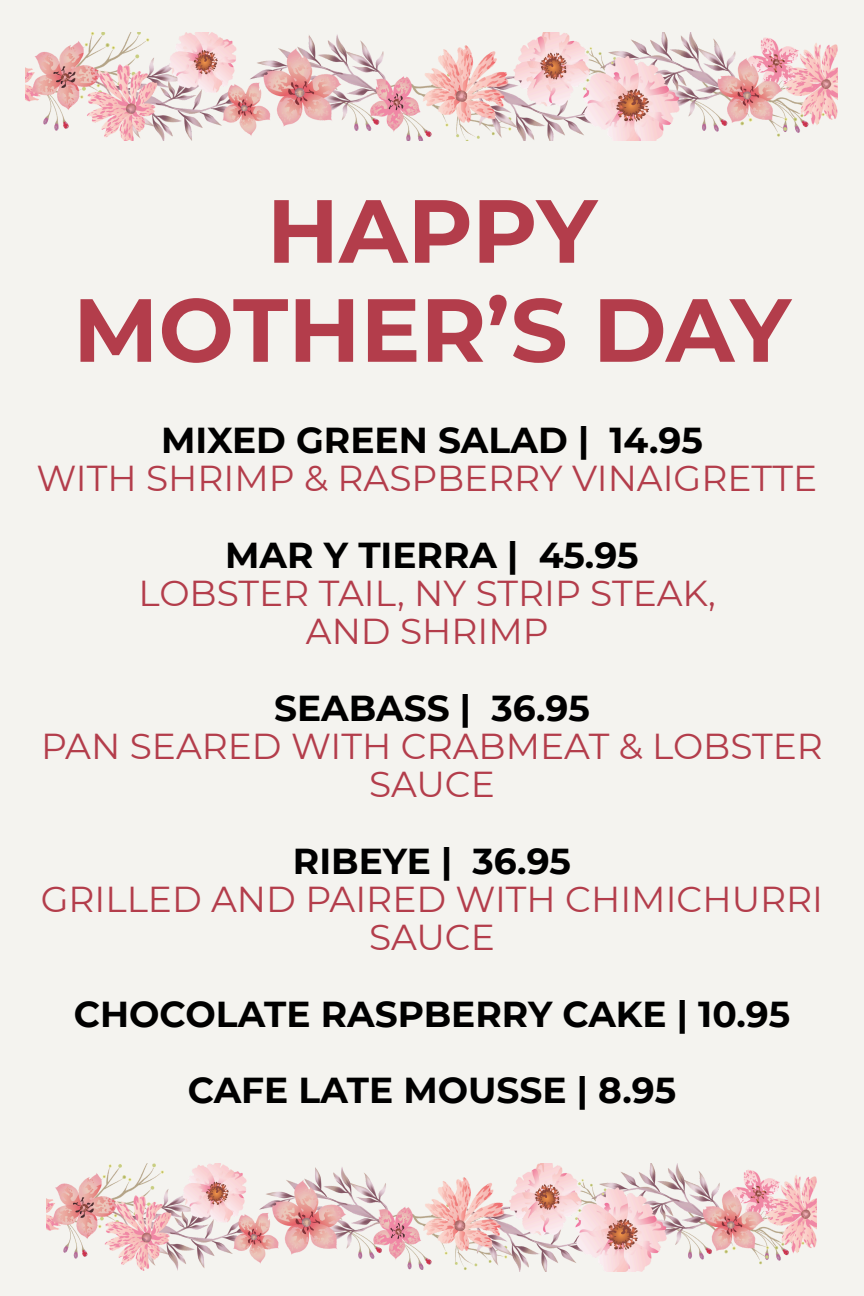
<style>
.page{position:relative;width:864px;height:1296px;background:#f4f3ef}
.page>*{position:absolute;margin:0;border:0;box-sizing:border-box;transform-origin:0 0}
.t1{font:700 89.4px/99px "Montserrat";color:#b33d4b;text-align:center}
.t2{font:36px/38.4px "Montserrat";color:#b33d4b;text-align:center}
.t3{font:700 36px "Montserrat";color:#000}
</style>
<div class="page">
<img style="left:47px;top:1163px;width:769px;height:108px">
<img style="left:26px;top:33px;width:812px;height:108px">
<h1 class="t1" style="left:73px;top:181px;width:719px">HAPPY<br>MOTHER’S DAY</h1>
<p class="t3" style="left:161px;top:418px;width:543px">MIXED GREEN SALAD | 14.95</p>
<p class="t2" style="left:36px;top:459px;width:782px">WITH SHRIMP &amp; RASPBERRY VINAIGRETTE</p>
<p class="t3" style="left:225px;top:533px;width:415px">MAR Y TIERRA | 45.95</p>
<p class="t2" style="left:139px;top:574px;width:579px">LOBSTER TAIL, NY STRIP STEAK,</p>
<p class="t2" style="left:306px;top:612px;width:244px">AND SHRIMP</p>
<p class="t3" style="left:274px;top:686px;width:317px">SEABASS | 36.95</p>
<p class="t2" style="left:41px;top:727px;width:783px">PAN SEARED WITH CRABMEAT &amp; LOBSTER<br>SAUCE</p>
<p class="t3" style="left:293px;top:839px;width:280px">RIBEYE | 36.95</p>
<p class="t2" style="left:41px;top:880px;width:784px">GRILLED AND PAIRED WITH CHIMICHURRI<br>SAUCE</p>
<h2 class="t3" style="left:74px;top:992px;width:718px">CHOCOLATE RASPBERRY CAKE | 10.95</h2>
<h2 class="t3" style="left:188px;top:1068px;width:490px">CAFE LATE MOUSSE | 8.95</h2>
</div>
